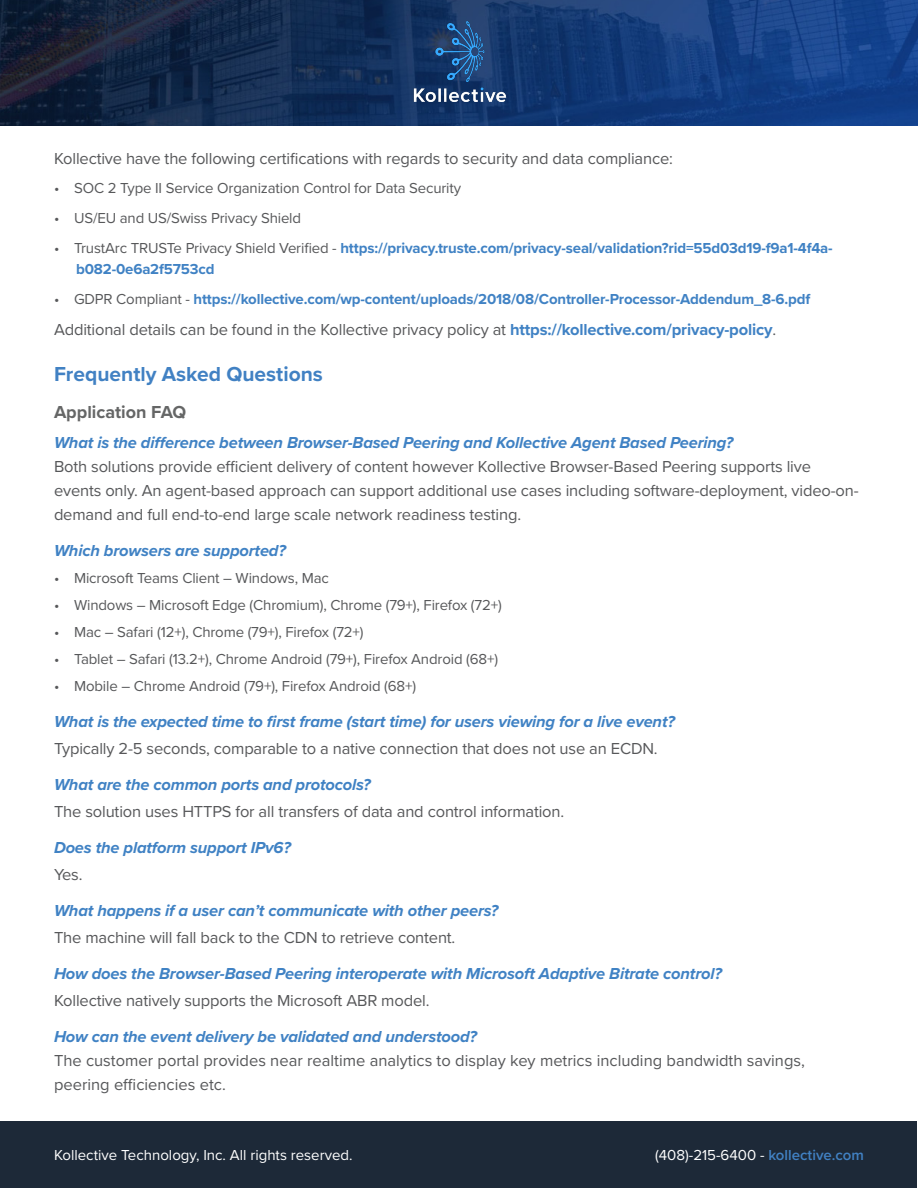
<style>
.page{position:relative;width:918px;height:1188px;background:#fff}
.page>*{position:absolute;margin:0;border:0;box-sizing:border-box;transform-origin:0 0}
.t1{font:700 21px "Proxima Nova";color:#4181c3}
.t2{font:700 18px "Proxima Nova";color:#656666}
.t3{font:16.5px/24px "Proxima Nova";letter-spacing:-.01em;color:#57585a}
.t4{font:italic 700 16.5px "Proxima Nova";letter-spacing:-.01em;color:#4082c4}
.t5{font:15px "Proxima Nova";letter-spacing:-.01em;color:#57585a}
.t6{font:700 15px/21px "Proxima Nova";letter-spacing:-.01em;color:#4082c4}
.t7{font:15px "Proxima Nova";color:#fff}
.s1{font-weight:400;color:#57585a}
.s2{font-weight:700;color:#4082c4}
.s3{font-weight:600;color:#4181c3}
</style>
<div class="page">
<img style="left:0;top:0;width:918px;height:125px">
<div style="left:1px;top:1121px;width:916px;height:67px;background:#1d2938"></div>
<img style="left:408px;top:15px;width:102px;height:86px">
<p class="t3" style="left:54px;top:146px;width:620px">Kollective have the following certifications with regards to security and data compliance:</p>
<p class="t5" style="left:54px;top:177px;width:409px">• SOC 2 Type II Service Organization Control for Data Security</p>
<p class="t5" style="left:54px;top:207px;width:249px">• US/EU and US/Swiss Privacy Shield</p>
<p class="t6" style="left:76px;top:238px;width:758px;text-indent:-22px"><span class="s1">• TrustArc TRUSTe Privacy Shield Verified -</span> https://privacy.truste.com/privacy-seal/validation?rid=55d03d19-f9a1-4f4a&shy;b082-0e6a2f5753cd</p>
<p class="t6" style="left:54px;top:289px;width:758px"><span class="s1">• GDPR Compliant -</span> https://kollective.com/wp-content/uploads/2018/08/Controller-Processor-Addendum_8-6.pdf</p>
<p class="t3" style="left:54px;top:316px;width:724px">Additional details can be found in the Kollective privacy policy at <span class="s2">https://kollective.com/privacy-policy</span>.</p>
<p class="t1" style="left:54px;top:359px;width:270px">Frequently Asked Questions</p>
<p class="t2" style="left:54px;top:398px;width:134px">Application FAQ</p>
<p class="t4" style="left:54px;top:430px;width:681px">What is the difference between Browser-Based Peering and Kollective Agent Based Peering?</p>
<p class="t3" style="left:54px;top:454px;width:806px">Both solutions provide efficient delivery of content however Kollective Browser-Based Peering supports live events only. An agent-based approach can support additional use cases including software-deployment, video-on&shy;demand and full end-to-end large scale network readiness testing.</p>
<p class="t4" style="left:54px;top:538px;width:234px">Which browsers are supported?</p>
<p class="t5" style="left:54px;top:567px;width:276px">• Microsoft Teams Client – Windows, Mac</p>
<p class="t5" style="left:54px;top:594px;width:449px">• Windows – Microsoft Edge (Chromium), Chrome (79+), Firefox (72+)</p>
<p class="t5" style="left:54px;top:621px;width:311px">• Mac – Safari (12+), Chrome (79+), Firefox (72+)</p>
<p class="t5" style="left:54px;top:648px;width:446px">• Tablet – Safari (13.2+), Chrome Android (79+), Firefox Android (68+)</p>
<p class="t5" style="left:54px;top:675px;width:364px">• Mobile – Chrome Android (79+), Firefox Android (68+)</p>
<p class="t4" style="left:54px;top:709px;width:622px">What is the expected time to first frame (start time) for users viewing for a live event?</p>
<p class="t3" style="left:54px;top:736px;width:605px">Typically 2-5 seconds, comparable to a native connection that does not use an ECDN.</p>
<p class="t4" style="left:54px;top:772px;width:318px">What are the common ports and protocols?</p>
<p class="t3" style="left:54px;top:799px;width:512px">The solution uses HTTPS for all transfers of data and control information.</p>
<p class="t4" style="left:54px;top:835px;width:238px">Does the platform support IPv6?</p>
<p class="t3" style="left:54px;top:862px;width:30px">Yes.</p>
<p class="t4" style="left:54px;top:898px;width:446px">What happens if a user can’t communicate with other peers?</p>
<p class="t3" style="left:54px;top:925px;width:403px">The machine will fall back to the CDN to retrieve content.</p>
<p class="t4" style="left:54px;top:961px;width:669px">How does the Browser-Based Peering interoperate with Microsoft Adaptive Bitrate control?</p>
<p class="t3" style="left:54px;top:988px;width:377px">Kollective natively supports the Microsoft ABR model.</p>
<p class="t4" style="left:54px;top:1024px;width:425px">How can the event delivery be validated and understood?</p>
<p class="t3" style="left:54px;top:1048px;width:753px">The customer portal provides near realtime analytics to display key metrics including bandwidth savings, peering efficiencies etc.</p>
<p class="t7" style="left:54px;top:1144px;width:300px">Kollective Technology, Inc. All rights reserved.</p>
<p class="t7" style="left:655px;top:1144px;width:210px">(408)-215-6400 - <span class="s3">kollective.com</span></p>
</div>
